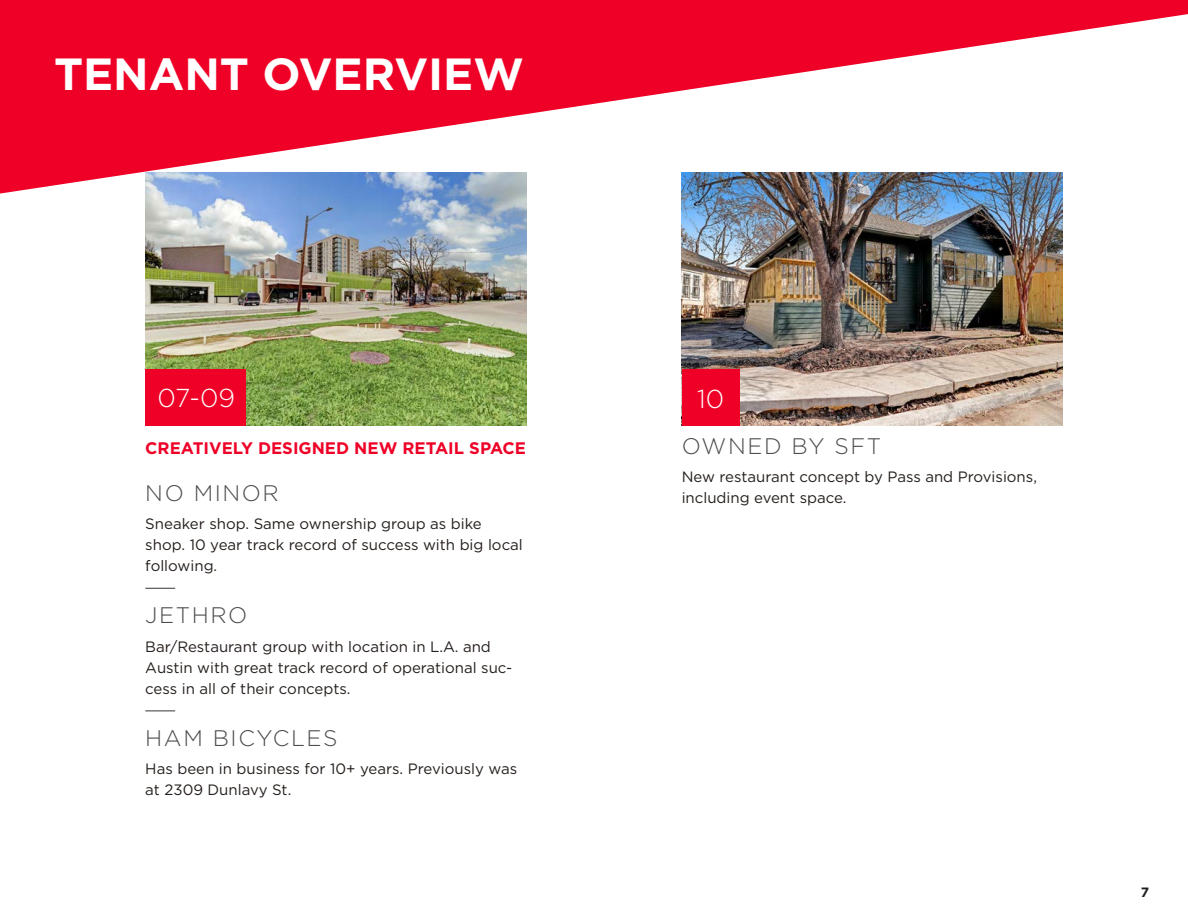
<style>
.page{position:relative;width:1188px;height:918px;background:#fff}
.page>*{position:absolute;margin:0;border:0;box-sizing:border-box;transform-origin:0 0}
.Page_headline{font:700 45px "Gotham";color:#fff}
.t1{font:300 25.95px "Gotham";color:#fff}
.t2{font:300 22.5px "Gotham";letter-spacing:.07em;color:#4b4c4d}
.t3{font:700 16.65px "Gotham";color:#ef0027}
.t4{font:15px/21px "Gotham";color:#241e1b}
.Folio_Footer{font:700 13.5px "Gotham";color:#231f20}
</style>
<div class="page">
<svg style="left:0;top:0;width:1188px;height:194px;fill:#ef0027"></svg>
<img style="left:145px;top:172px;width:381px;height:254px">
<img style="left:682px;top:172px;width:380px;height:254px">
<div style="left:145px;top:370px;width:100px;height:56px;background:#ef0027"></div>
<div style="left:682px;top:370px;width:58px;height:56px;background:#ef0027"></div>
<hr style="left:145px;top:588px;width:30px;height:1px;background:#4b4c4d">
<hr style="left:145px;top:710px;width:30px;height:1px;background:#4b4c4d">
<p class="Page_headline" style="left:54px;top:44px;width:471px">TENANT OVERVIEW</p>
<p class="t1" style="left:158px;top:381px;width:79px">07-09</p>
<p class="t1" style="left:697px;top:383px;width:29px">10</p>
<p class="t3" style="left:145px;top:437px;width:382px">CREATIVELY DESIGNED NEW RETAIL SPACE</p>
<p class="t2" style="left:145px;top:479px;width:135px">NO MINOR</p>
<p class="t4" style="left:145px;top:513px;width:379px">Sneaker shop. Same ownership group as bike shop. 10 year track record of success with big local following.</p>
<p class="t2" style="left:145px;top:601px;width:104px">JETHRO</p>
<p class="t4" style="left:145px;top:636px;width:368px">Bar/Restaurant group with location in L.A. and<br>Austin with great track record of operational suc&shy;cess in all of their concepts.</p>
<p class="t2" style="left:145px;top:724px;width:194px">HAM BICYCLES</p>
<p class="t4" style="left:145px;top:758px;width:373px">Has been in business for 10+ years. Previously was at 2309 Dunlavy St.</p>
<p class="t2" style="left:682px;top:432px;width:201px">OWNED BY SFT</p>
<p class="t4" style="left:682px;top:466px;width:357px">New restaurant concept by Pass and Provisions, including event space.</p>
<p class="Folio_Footer" style="left:1141px;top:884px;width:10px">7</p>
</div>
